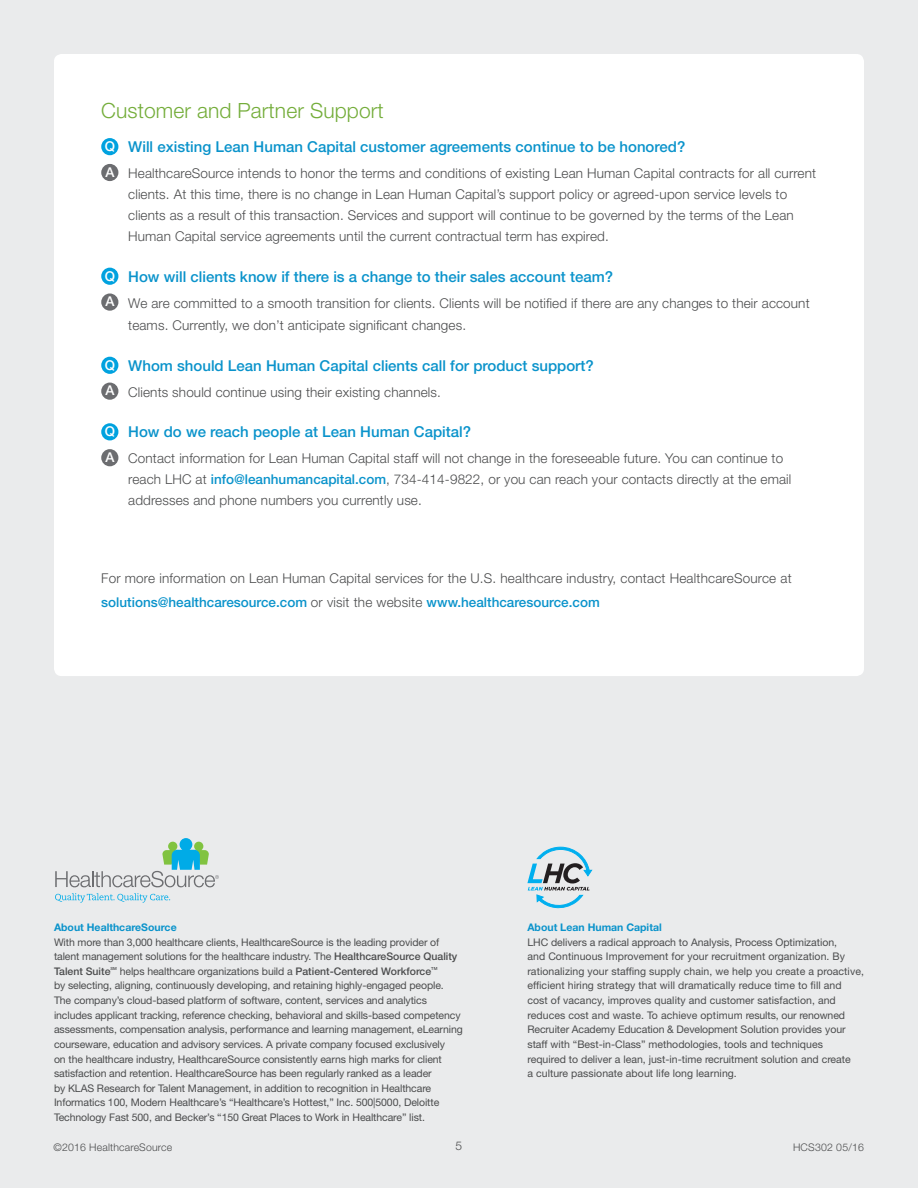
<style>
.page{position:relative;width:918px;height:1188px;background:#eaebec}
.page>*{position:absolute;margin:0;border:0;box-sizing:border-box;transform-origin:0 0}
._2105_subhead_green{font:300 21px "Helvetica Neue LT Std";letter-spacing:.005em;color:#74ad3a}
.question{font:500 15px "Helvetica Neue LT Std";color:#0a93cb}
.answer{font:300 13.5px/21px "Helvetica Neue LT Std";letter-spacing:.01em;color:#4b4c4d}
.question-2{font:300 13.5px/24px "Helvetica Neue LT Std";letter-spacing:.015em;color:#4b4c4d}
.t1{font:500 13.5px "Helvetica Neue LT Std";color:#fff}
.t2{font:300 12px "Helvetica Neue LT Std";color:#4b4c4d}
._2015_Boilerplate{font:10.5px/14.7px "Helvetica Neue LT Std";letter-spacing:-.01em;color:#4b4c4d}
._2015_doc_code{font:300 10.5px "Helvetica Neue LT Std";letter-spacing:.015em;color:#4b4c4d}
._2015_Boilerplate-2{font:500 4.2px "Helvetica Neue LT Std";color:#4b4c4d}
.s1{font-weight:500;color:#0a93cb}
.s2{font-weight:700;color:#0a93cb}
.s3{font-weight:500}
</style>
<div class="page">
<div style="left:54px;top:54px;width:810px;height:622px;background:#fff;border-radius:8px"></div>
<div style="left:101px;top:138px;width:17px;height:17px;background:#00a2df;border-radius:50%"></div>
<div style="left:101px;top:164px;width:17px;height:17px;background:#6c6d70;border-radius:50%"></div>
<div style="left:101px;top:268px;width:17px;height:17px;background:#00a2df;border-radius:50%"></div>
<div style="left:101px;top:293px;width:17px;height:18px;background:#6c6d70;border-radius:50%"></div>
<div style="left:101px;top:357px;width:17px;height:17px;background:#00a2df;border-radius:50%"></div>
<div style="left:101px;top:383px;width:17px;height:17px;background:#6c6d70;border-radius:50%"></div>
<div style="left:101px;top:423px;width:17px;height:17px;background:#00a2df;border-radius:50%"></div>
<div style="left:101px;top:449px;width:17px;height:17px;background:#6c6d70;border-radius:50%"></div>
<svg style="left:55px;top:838px;width:164px;height:49px"></svg>
<svg style="left:55px;top:893px;width:115px;height:10px"></svg>
<svg style="left:527px;top:847px;width:65px;height:61px"></svg>
<p class="_2105_subhead_green" style="left:101px;top:97px;width:284px">Customer and Partner Support</p>
<p class="t1" style="left:105px;top:138px;width:12px">Q</p>
<p class="question" style="left:128px;top:138px;width:559px">Will existing Lean Human Capital customer agreements continue to be honored?</p>
<p class="t1" style="left:105px;top:164px;width:11px">A</p>
<p class="answer" style="left:128px;top:163px;width:689px">HealthcareSource intends to honor the terms and conditions of existing Lean Human Capital contracts for all current clients. At this time, there is no change in Lean Human Capital’s support policy or agreed-upon service levels to clients as a result of this transaction. Services and support will continue to be governed by the terms of the Lean Human Capital service agreements until the current contractual term has expired.</p>
<p class="t1" style="left:105px;top:268px;width:12px">Q</p>
<p class="question" style="left:128px;top:268px;width:486px">How will clients know if there is a change to their sales account team?</p>
<p class="t1" style="left:105px;top:293px;width:11px">A</p>
<p class="answer" style="left:128px;top:291px;width:683px;line-height:22.5px">We are committed to a smooth transition for clients. Clients will be notified if there are any changes to their account teams. Currently, we don’t anticipate significant changes.</p>
<p class="t1" style="left:105px;top:357px;width:12px">Q</p>
<p class="question" style="left:128px;top:357px;width:467px">Whom should Lean Human Capital clients call for product support?</p>
<p class="t1" style="left:105px;top:382px;width:11px">A</p>
<p class="answer" style="left:128px;top:381px;width:314px">Clients should continue using their existing channels.</p>
<p class="t1" style="left:105px;top:423px;width:12px">Q</p>
<p class="question" style="left:128px;top:423px;width:344px">How do we reach people at Lean Human Capital?</p>
<p class="t1" style="left:105px;top:449px;width:11px">A</p>
<p class="answer" style="left:128px;top:448px;width:665px">Contact information for Lean Human Capital staff will not change in the foreseeable future. You can continue to reach LHC at <span class="s1">info@leanhumancapital.com</span>, 734-414-9822, or you can reach your contacts directly at the email addresses and phone numbers you currently use.</p>
<p class="question-2" style="left:101px;top:566px;width:692px">For more information on Lean Human Capital services for the U.S. healthcare industry, contact HealthcareSource at <span class="s1">solutions@healthcaresource.com</span> or visit the website <span class="s1">www.healthcaresource.com</span></p>
<p class="_2015_Boilerplate" style="left:54px;top:920px;width:405px"><span class="s2">About HealthcareSource<br></span>With more than 3,000 healthcare clients, HealthcareSource is the leading provider of talent management solutions for the healthcare industry. The <span class="s3">HealthcareSource Quality Talent Suite</span></p>
<p class="_2015_Boilerplate-2" style="left:111px;top:966px;width:8px">SM</p>
<p class="_2015_Boilerplate" style="left:120px;top:964px;width:313px">helps healthcare organizations build a <span class="s3">Patient-Centered Workforce</span></p>
<p class="_2015_Boilerplate-2" style="left:431px;top:966px;width:8px">TM</p>
<p class="_2015_Boilerplate" style="left:54px;top:978px;width:410px">by selecting, aligning, continuously developing, and retaining highly-engaged people.<br>The company’s cloud-based platform of software, content, services and analytics includes applicant tracking, reference checking, behavioral and skills-based competency assessments, compensation analysis, performance and learning management, eLearning courseware, education and advisory services. A private company focused exclusively<br>on the healthcare industry, HealthcareSource consistently earns high marks for client satisfaction and retention. HealthcareSource has been regularly ranked as a leader<br>by KLAS Research for Talent Management, in addition to recognition in Healthcare Informatics 100, Modern Healthcare’s “Healthcare’s Hottest,” Inc. 500|5000, Deloitte Technology Fast 500, and Becker’s “150 Great Places to Work in Healthcare” list.</p>
<p class="_2015_doc_code" style="left:54px;top:1141px;width:120px">©2016 HealthcareSource</p>
<p class="t2" style="left:455px;top:1138px;width:8px">5</p>
<p class="_2015_Boilerplate" style="left:527px;top:920px;width:338px"><span class="s2">About Lean Human Capital<br></span>LHC delivers a radical approach to Analysis, Process Optimization,<br>and Continuous Improvement for your recruitment organization. By rationalizing your staffing supply chain, we help you create a proactive, efficient hiring strategy that will dramatically reduce time to fill and cost of vacancy, improves quality and customer satisfaction, and reduces cost and waste. To achieve optimum results, our renowned Recruiter Academy Education &amp; Development Solution provides your staff with “Best-in-Class” methodologies, tools and techniques required to deliver a lean, just-in-time recruitment solution and create<br>a culture passionate about life long learning.</p>
<p class="_2015_doc_code" style="left:793px;top:1141px;width:72px">HCS302 05/16</p>
</div>
